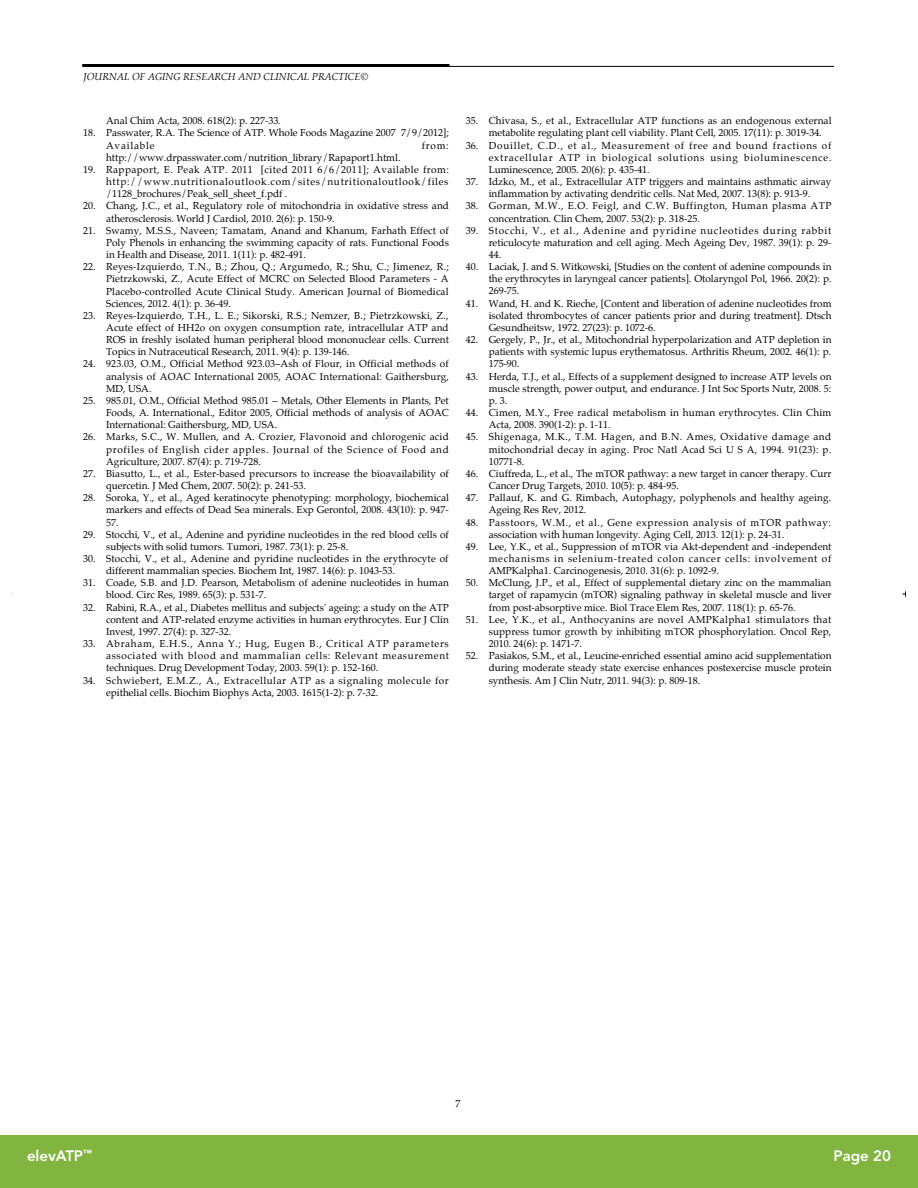
<style>
.page{position:relative;width:918px;height:1188px;background:#fff}
.page>*{position:absolute;margin:0;border:0;box-sizing:border-box;transform-origin:0 0}
.t1{font:800 15px "Avenir LT Std";color:#fff}
.t2{font:10.05px/12.1px "Palatino";color:#000;text-align:justify}
.t3{font:10.05px/12.1px "Palatino";letter-spacing:.05em;color:#000}
.t4{font:10.05px/12.1px "Palatino";letter-spacing:.03em;color:#000}
.t5{font:10.05px/12.1px "Palatino";letter-spacing:.02em;color:#000}
.t6{font:italic 10.05px "Palatino";color:#000}
</style>
<div class="page">
<div style="left:0;top:1136px;width:918px;height:52px;background:#82b540"></div>
<hr style="left:83px;top:66px;width:751px;height:1px;background:#000">
<hr style="left:82px;top:64px;width:368px;height:3px;background:#000">
<svg style="left:902px;top:590px;width:4px;height:8px"></svg>
<p class="t6" style="left:84px;top:69px;width:286px">JOURNAL OF AGING RESEARCH AND CLINICAL PRACTICE©</p>
<p class="t2" style="left:106px;top:115px;width:176px">Anal Chim Acta, 2008. 618(2): p. 227-33.</p>
<p class="t2" style="left:106px;top:127px;width:344px;text-indent:-23px">18. Passwater, R.A. The Science of ATP. Whole Foods Magazine 2007 7/9/2012];<br>Available</p>
<p class="t2" style="left:422px;top:139px;width:29px">from:</p>
<p class="t2" style="left:106px;top:151px;width:296px">http://www.drpasswater.com/nutrition_library/Rapaport1.html.</p>
<p class="t2" style="left:106px;top:163px;width:344px;text-indent:-23px">19. Rappaport, E. Peak ATP. 2011 [cited 2011 6/6/2011]; Available from: http://www.nutritionaloutlook.com/sites/nutritionaloutlook/files /1128_brochures/Peak_sell_sheet_f.pdf .</p>
<p class="t2" style="left:106px;top:200px;width:344px;text-indent:-23px">20. Chang, J.C., et al., Regulatory role of mitochondria in oxidative stress and atherosclerosis. World J Cardiol, 2010. 2(6): p. 150-9.</p>
<p class="t2" style="left:106px;top:224px;width:344px;text-indent:-23px">21. Swamy, M.S.S., Naveen; Tamatam, Anand and Khanum, Farhath Effect of Poly Phenols in enhancing the swimming capacity of rats. Functional Foods in Health and Disease, 2011. 1(11): p. 482-491.</p>
<p class="t2" style="left:106px;top:261px;width:344px;text-indent:-23px">22. Reyes-Izquierdo, T.N., B.; Zhou, Q.; Argumedo, R.; Shu, C.; Jimenez, R.; Pietrzkowski, Z., Acute Effect of MCRC on Selected Blood Parameters - A Placebo-controlled Acute Clinical Study. American Journal of Biomedical Sciences, 2012. 4(1): p. 36-49.</p>
<p class="t2" style="left:106px;top:309px;width:344px;text-indent:-23px">23. Reyes-Izquierdo, T.H., L. E.; Sikorski, R.S.; Nemzer, B.; Pietrzkowski, Z., Acute effect of HH2o on oxygen consumption rate, intracellular ATP and ROS in freshly isolated human peripheral blood mononuclear cells. Current Topics in Nutraceutical Research, 2011. 9(4): p. 139-146.</p>
<p class="t2" style="left:106px;top:358px;width:344px;text-indent:-23px">24. 923.03, O.M., Official Method 923.03–Ash of Flour, in Official methods of analysis of AOAC International 2005, AOAC International: Gaithersburg, MD, USA.</p>
<p class="t2" style="left:106px;top:394px;width:344px;text-indent:-23px">25. 985.01, O.M., Official Method 985.01 – Metals, Other Elements in Plants, Pet Foods, A. International., Editor 2005, Official methods of analysis of AOAC International: Gaithersburg, MD, USA.</p>
<p class="t2" style="left:106px;top:431px;width:344px;text-indent:-23px">26. Marks, S.C., W. Mullen, and A. Crozier, Flavonoid and chlorogenic acid profiles of English cider apples. Journal of the Science of Food and Agriculture, 2007. 87(4): p. 719-728.</p>
<p class="t2" style="left:106px;top:467px;width:344px;text-indent:-23px">27. Biasutto, L., et al., Ester-based precursors to increase the bioavailability of quercetin. J Med Chem, 2007. 50(2): p. 241-53.</p>
<p class="t2" style="left:106px;top:492px;width:344px;text-indent:-23px">28. Soroka, Y., et al., Aged keratinocyte phenotyping: morphology, biochemical markers and effects of Dead Sea minerals. Exp Gerontol, 2008. 43(10): p. 947- 57.</p>
<p class="t2" style="left:106px;top:528px;width:344px;text-indent:-23px">29. Stocchi, V., et al., Adenine and pyridine nucleotides in the red blood cells of subjects with solid tumors. Tumori, 1987. 73(1): p. 25-8.</p>
<p class="t2" style="left:106px;top:552px;width:344px;text-indent:-23px">30. Stocchi, V., et al., Adenine and pyridine nucleotides in the erythrocyte of different mammalian species. Biochem Int, 1987. 14(6): p. 1043-53.</p>
<p class="t2" style="left:106px;top:577px;width:344px;text-indent:-23px">31. Coade, S.B. and J.D. Pearson, Metabolism of adenine nucleotides in human blood. Circ Res, 1989. 65(3): p. 531-7.</p>
<p class="t2" style="left:106px;top:601px;width:344px;text-indent:-23px">32. Rabini, R.A., et al., Diabetes mellitus and subjects' ageing: a study on the ATP content and ATP-related enzyme activities in human erythrocytes. Eur J Clin Invest, 1997. 27(4): p. 327-32.</p>
<p class="t2" style="left:106px;top:638px;width:344px;text-indent:-23px">33. Abraham, E.H.S., Anna Y.; Hug, Eugen B., Critical ATP parameters associated with blood and mammalian cells: Relevant measurement techniques. Drug Development Today, 2003. 59(1): p. 152-160.</p>
<p class="t3" style="left:106px;top:674px;width:344px;text-indent:-23px">34. Schwiebert, E.M.Z., A., Extracellular ATP as a signaling molecule for epithelial cells. Biochim Biophys Acta, 2003. 1615(1-2): p. 7-32.</p>
<p class="t2" style="left:489px;top:115px;width:344px;text-indent:-23px">35. Chivasa, S., et al., Extracellular ATP functions as an endogenous external metabolite regulating plant cell viability. Plant Cell, 2005. 17(11): p. 3019-34.</p>
<p class="t2" style="left:489px;top:139px;width:344px;text-indent:-23px">36. Douillet, C.D., et al., Measurement of free and bound fractions of extracellular ATP in biological solutions using bioluminescence.<br>Luminescence, 2005. 20(6): p. 435-41.</p>
<p class="t2" style="left:466px;top:176px;width:367px;text-align:center">37. Idzko, M., et al., Extracellular ATP triggers and maintains asthmatic airway inflammation by activating dendritic cells. Nat Med, 2007. 13(8): p. 913-9.</p>
<p class="t3" style="left:489px;top:200px;width:344px;text-indent:-23px">38. Gorman, M.W., E.O. Feigl, and C.W. Buffington, Human plasma ATP concentration. Clin Chem, 2007. 53(2): p. 318-25.</p>
<p class="t2" style="left:489px;top:224px;width:344px;text-indent:-23px">39. Stocchi, V., et al., Adenine and pyridine nucleotides during rabbit reticulocyte maturation and cell aging. Mech Ageing Dev, 1987. 39(1): p. 29- 44.</p>
<p class="t2" style="left:489px;top:261px;width:344px;text-indent:-23px">40. Laciak, J. and S. Witkowski, [Studies on the content of adenine compounds in the erythrocytes in laryngeal cancer patients]. Otolaryngol Pol, 1966. 20(2): p.<br>269-75.</p>
<p class="t2" style="left:489px;top:297px;width:344px;text-indent:-23px">41. Wand, H. and K. Rieche, [Content and liberation of adenine nucleotides from isolated thrombocytes of cancer patients prior and during treatment]. Dtsch Gesundheitsw, 1972. 27(23): p. 1072-6.</p>
<p class="t2" style="left:489px;top:334px;width:344px;text-indent:-23px">42. Gergely, P., Jr., et al., Mitochondrial hyperpolarization and ATP depletion in patients with systemic lupus erythematosus. Arthritis Rheum, 2002. 46(1): p.<br>175-90.</p>
<p class="t2" style="left:489px;top:370px;width:344px;text-indent:-23px">43. Herda, T.J., et al., Effects of a supplement designed to increase ATP levels on muscle strength, power output, and endurance. J Int Soc Sports Nutr, 2008. 5: p. 3.</p>
<p class="t5" style="left:489px;top:407px;width:344px;text-indent:-23px">44. Cimen, M.Y., Free radical metabolism in human erythrocytes. Clin Chim<br>Acta, 2008. 390(1-2): p. 1-11.</p>
<p class="t2" style="left:489px;top:431px;width:344px;text-indent:-23px">45. Shigenaga, M.K., T.M. Hagen, and B.N. Ames, Oxidative damage and mitochondrial decay in aging. Proc Natl Acad Sci U S A, 1994. 91(23): p.<br>10771-8.</p>
<p class="t2" style="left:489px;top:467px;width:344px;text-indent:-23px">46. Ciuffreda, L., et al., The mTOR pathway: a new target in cancer therapy. Curr<br>Cancer Drug Targets, 2010. 10(5): p. 484-95.</p>
<p class="t2" style="left:489px;top:492px;width:344px;text-indent:-23px">47. Pallauf, K. and G. Rimbach, Autophagy, polyphenols and healthy ageing.<br>Ageing Res Rev, 2012.</p>
<p class="t4" style="left:489px;top:516px;width:344px;text-indent:-23px">48. Passtoors, W.M., et al., Gene expression analysis of mTOR pathway: association with human longevity. Aging Cell, 2013. 12(1): p. 24-31.</p>
<p class="t2" style="left:489px;top:540px;width:344px;text-indent:-23px">49. Lee, Y.K., et al., Suppression of mTOR via Akt-dependent and -independent mechanisms in selenium-treated colon cancer cells: involvement of AMPKalpha1. Carcinogenesis, 2010. 31(6): p. 1092-9.</p>
<p class="t2" style="left:489px;top:577px;width:344px;text-indent:-23px">50. McClung, J.P., et al., Effect of supplemental dietary zinc on the mammalian target of rapamycin (mTOR) signaling pathway in skeletal muscle and liver from post-absorptive mice. Biol Trace Elem Res, 2007. 118(1): p. 65-76.</p>
<p class="t2" style="left:489px;top:613px;width:344px;text-indent:-23px">51. Lee, Y.K., et al., Anthocyanins are novel AMPKalpha1 stimulators that suppress tumor growth by inhibiting mTOR phosphorylation. Oncol Rep, 2010. 24(6): p. 1471-7.</p>
<p class="t2" style="left:489px;top:650px;width:344px;text-indent:-23px">52. Pasiakos, S.M., et al., Leucine-enriched essential amino acid supplementation during moderate steady state exercise enhances postexercise muscle protein synthesis. Am J Clin Nutr, 2011. 94(3): p. 809-18.</p>
<p class="t2" style="left:455px;top:1097px;width:6px">7</p>
<h1 class="t1" style="left:27px;top:1147px;width:66px">elevATP<sup>™</sup></h1>
<h1 class="t1" style="left:834px;top:1147px;width:59px">Page 20</h1>
</div>
